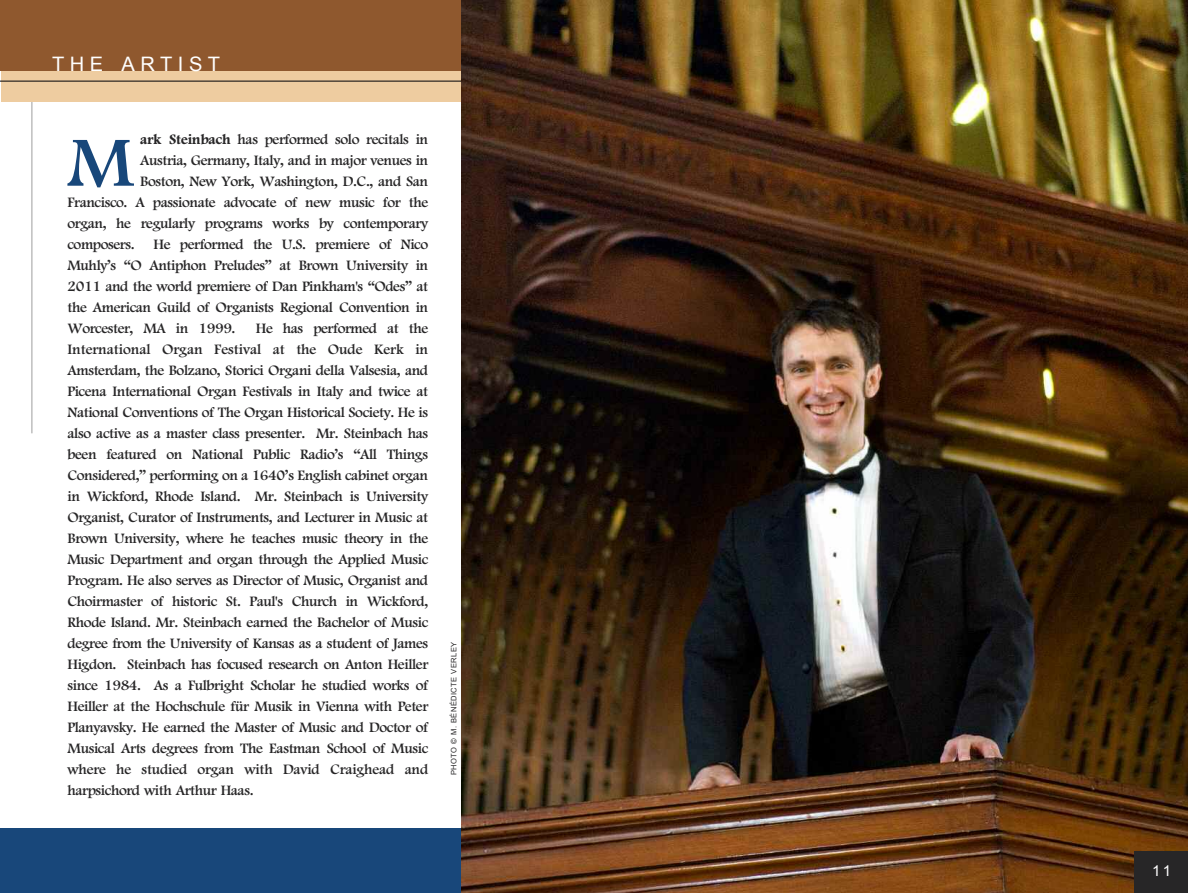
<style>
.page{position:relative;width:1188px;height:893px;background:#fff}
.page>*{position:absolute;margin:0;border:0;box-sizing:border-box;transform-origin:0 0}
.t1{font:73.35px "Footlight";color:#18477a}
.t2{font:19.95px "Arial";letter-spacing:.275em;color:#fff}
.t3{font:15px/21px "Footlight";letter-spacing:-.03em;color:#272627;text-align:justify}
.t4{font:15px "Arial";color:#fff}
.t5{font:7.5px "Arial";letter-spacing:.055em;color:#272627}
.s1{font-weight:700}
</style>
<div class="page">
<div style="left:0;top:828px;width:1188px;height:65px;background:#18477a"></div>
<hr style="left:31px;top:52px;width:2px;height:381px;background:#bebebe">
<div style="left:2px;top:14px;width:1186px;height:87px;background:#eecca0"></div>
<div style="left:0;top:0;width:1188px;height:71px;background:#8f582e"></div>
<hr style="left:0;top:81px;width:1188px;height:1px;background:#000106">
<img style="left:461px;top:0;width:727px;height:893px">
<div style="left:1134px;top:851px;width:54px;height:42px;background:#272627"></div>
<h2 class="t2" style="left:52px;top:53px;width:170px">THE ARTIST</h2>
<h1 class="t1" style="left:68px;top:135px;width:68px">M</h1>
<p class="t3" style="left:140px;top:130px;width:290px"><span class="s1">ark Steinbach</span> has performed solo recitals in</p>
<p class="t3" style="left:140px;top:151px;width:290px">Austria, Germany, Italy, and in major venues in</p>
<p class="t3" style="left:140px;top:172px;width:290px">Boston, New York, Washington, D.C., and San</p>
<p class="t3" style="left:68px;top:193px;width:362px">Francisco. A passionate advocate of new music for the</p>
<p class="t3" style="left:68px;top:214px;width:362px">organ, he regularly programs works by contemporary</p>
<p class="t3" style="left:68px;top:235px;width:69px">composers.</p>
<p class="t3" style="left:68px;top:235px;width:362px;text-indent:86px">He performed the U.S. premiere of Nico Muhly’s “O Antiphon Preludes” at Brown University in 2011 and the world premiere of Dan Pinkham's “Odes” at the American Guild of Organists Regional Convention in Worcester, MA in 1999.</p>
<p class="t3" style="left:68px;top:319px;width:362px;text-indent:188px">He has performed at the International Organ Festival at the Oude Kerk in Amsterdam, the Bolzano, Storici Organi della Valsesia, and Picena International Organ Festivals in Italy and twice at National Conventions of The Organ Historical Society. He is also active as a master class presenter. Mr. Steinbach has been featured on National Public Radio’s “All Things Considered,” performing on a 1640’s English cabinet organ in Wickford, Rhode Island. Mr. Steinbach is University Organist, Curator of Instruments, and Lecturer in Music at Brown University, where he teaches music theory in the Music Department and organ through the Applied Music Program. He also serves as Director of Music, Organist and Choirmaster of historic St. Paul's Church in Wickford, Rhode Island. Mr. Steinbach earned the Bachelor of Music degree from the University of Kansas as a student of James Higdon. Steinbach has focused research on Anton Heiller since 1984. As a Fulbright Scholar he studied works of Heiller at the Hochschule für Musik in Vienna with Peter Planyavsky. He earned the Master of Music and Doctor of Musical Arts degrees from The Eastman School of Music where he studied organ with David Craighead and harpsichord with Arthur Haas.</p>
<p class="t5" style="left:450px;top:775px;width:134px;rotate:-90deg">PHOTO © M. BÉNÉDICTE VERLEY</p>
<p class="t4" style="left:1152px;top:862px;width:20px">11</p>
</div>
